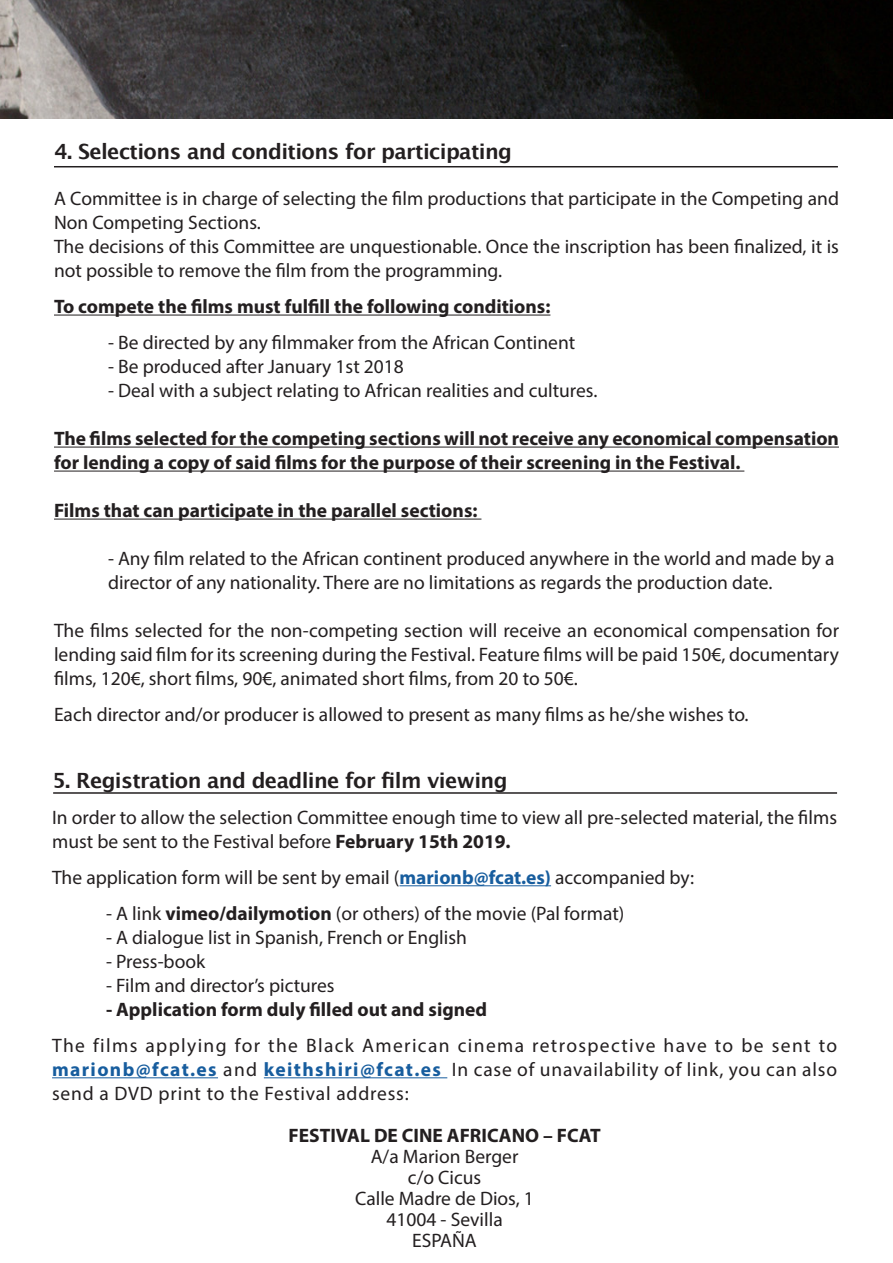
<style>
.page{position:relative;width:893px;height:1263px;background:#fff}
.page>*{position:absolute;margin:0;border:0;box-sizing:border-box;transform-origin:0 0}
.t1{font:700 21px "Lucida Grande";letter-spacing:-.03em;color:#231f20}
.t2{font:19.5px/24px "Myriad Pro";color:#231f20}
.t3{font:700 19.5px/24px "Myriad Pro";color:#231f20}
.s1{font-weight:700}
.s2{font-weight:700;color:#175d9e}
</style>
<div class="page">
<hr style="left:54px;top:315px;width:496px;height:1px;background:#231f20">
<hr style="left:54px;top:447px;width:785px;height:1px;background:#231f20">
<hr style="left:54px;top:471px;width:690px;height:1px;background:#231f20">
<hr style="left:54px;top:519px;width:427px;height:1px;background:#231f20">
<hr style="left:399px;top:885px;width:152px;height:1px;background:#175d9e">
<hr style="left:52px;top:1077px;width:166px;height:1px;background:#175d9e">
<hr style="left:264px;top:1077px;width:183px;height:1px;background:#175d9e">
<hr style="left:53px;top:792px;width:784px;height:2px;background:#231f20">
<img style="left:0;top:0;width:893px;height:118px">
<hr style="left:54px;top:166px;width:784px;height:1px;background:#231f20">
<p class="t1" style="left:54px;top:134px;width:460px">4. Selections and conditions for participating</p>
<p class="t2" style="left:54px;top:186px;width:786px">A Committee is in charge of selecting the film productions that participate in the Competing and<br>Non Competing Sections.</p>
<p class="t2" style="left:54px;top:234px;width:786px">The decisions of this Committee are unquestionable. Once the inscription has been finalized, it is not possible to remove the film from the programming.</p>
<p class="t3" style="left:54px;top:294px;width:498px">To compete the films must fulfill the following conditions:</p>
<p class="t2" style="left:108px;top:330px;width:469px">- Be directed by any filmmaker from the African Continent</p>
<p class="t2" style="left:108px;top:354px;width:297px">- Be produced after January 1st 2018</p>
<p class="t2" style="left:108px;top:378px;width:491px">- Deal with a subject relating to African realities and cultures.</p>
<p class="t3" style="left:54px;top:426px;width:787px">The films selected for the competing sections will not receive any economical compensation for lending a copy of said films for the purpose of their screening in the Festival.</p>
<p class="t3" style="left:54px;top:498px;width:425px">Films that can participate in the parallel sections:</p>
<p class="t2" style="left:108px;top:546px;width:728px">- Any film related to the African continent produced anywhere in the world and made by a director of any nationality. There are no limitations as regards the production date.</p>
<p class="t2" style="left:54px;top:618px;width:786px;text-align:justify">The films selected for the non-competing section will receive an economical compensation for lending said film for its screening during the Festival. Feature films will be paid 150€, documentary films, 120€, short films, 90€, animated short films, from 20 to 50€.</p>
<p class="t2" style="left:54px;top:702px;width:696px">Each director and/or producer is allowed to present as many films as he/she wishes to.</p>
<p class="t1" style="left:52px;top:764px;width:457px">5. Registration and deadline for film viewing</p>
<p class="t2" style="left:52px;top:805px;width:786px">In order to allow the selection Committee enough time to view all pre-selected material, the films must be sent to the Festival before <span class="s1">February 15th 2019.</span></p>
<p class="t2" style="left:52px;top:865px;width:644px">The application form will be sent by email (<span class="s2">marionb@fcat.es)</span> accompanied by:</p>
<p class="t2" style="left:106px;top:901px;width:520px">- A link <span class="s1">vimeo/dailymotion</span> (or others) of the movie (Pal format)</p>
<p class="t2" style="left:106px;top:925px;width:362px">- A dialogue list in Spanish, French or English</p>
<p class="t2" style="left:106px;top:949px;width:101px">- Press-book</p>
<p class="t2" style="left:106px;top:973px;width:230px">- Film and director’s pictures</p>
<p class="t3" style="left:106px;top:997px;width:382px">- Application form duly filled out and signed</p>
<p class="t2" style="left:52px;top:1033px;width:786px;text-align:justify">The films applying for the Black American cinema retrospective have to be sent to <span class="s2">marionb@fcat.es</span> and <span class="s2">keithshiri@fcat.es</span> In case of unavailability of link, you can also send a DVD print to the Festival address:</p>
<p class="t3" style="left:288px;top:1123px;width:314px">FESTIVAL DE CINE AFRICANO – FCAT</p>
<p class="t2" style="left:371px;top:1144px;width:149px">A/a Marion Berger</p>
<p class="t2" style="left:408px;top:1165px;width:75px">c/o Cicus</p>
<p class="t2" style="left:355px;top:1186px;width:180px">Calle Madre de Dios, 1</p>
<p class="t2" style="left:386px;top:1207px;width:118px">41004 - Sevilla</p>
<p class="t2" style="left:412px;top:1228px;width:66px">ESPAÑA</p>
</div>
